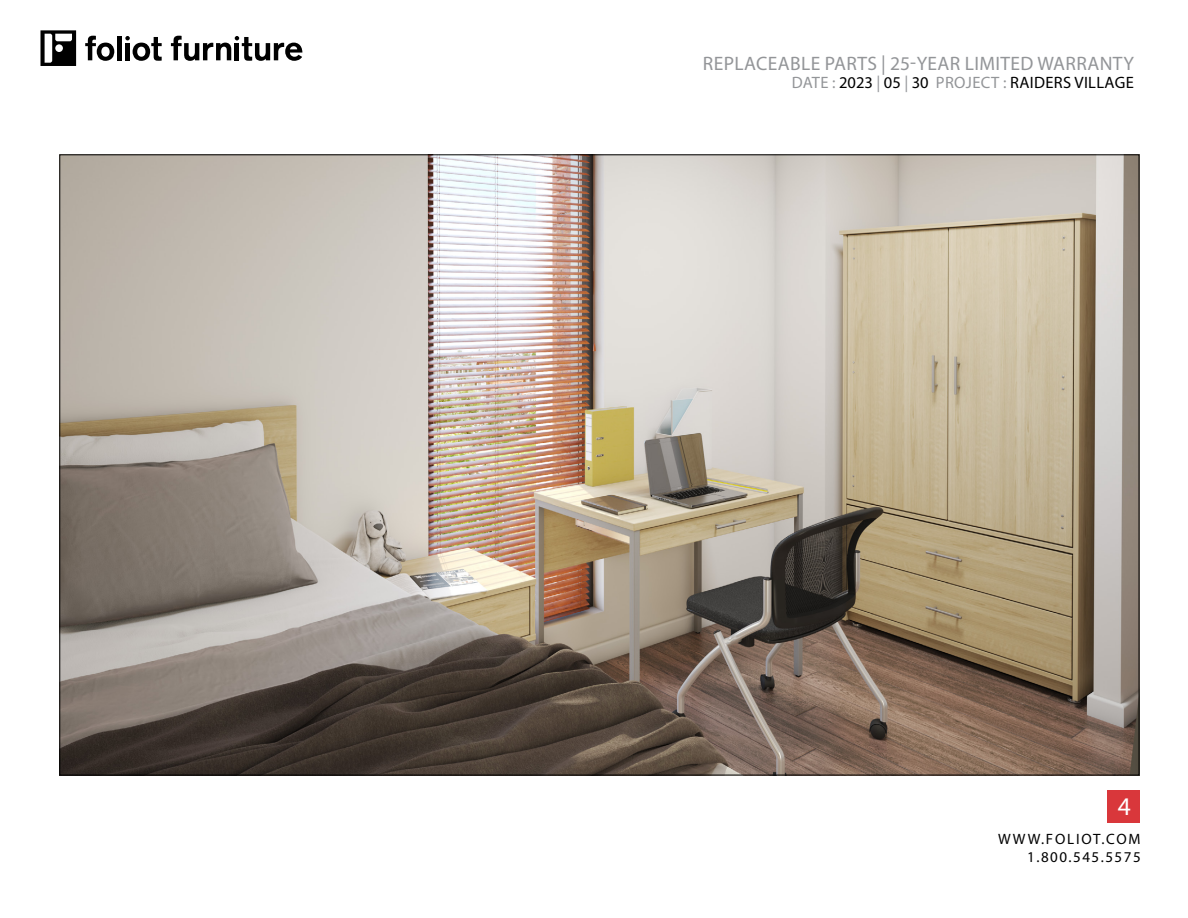
<style>
.page{position:relative;width:1188px;height:918px;background:#fff}
.page>*{position:absolute;margin:0;border:0;box-sizing:border-box;transform-origin:0 0}
.t1{font:25.5px "Myriad Pro";color:#fff}
.t2{font:19.5px "Myriad Pro";letter-spacing:.02em;color:#939598}
.t3{font:16.5px "Myriad Pro";letter-spacing:.02em;color:#000}
.t4{font:15px/18px "Myriad Pro";letter-spacing:.1em;color:#000;text-align:right}
.s1{color:#939598}
</style>
<div class="page">
<div style="left:1108px;top:790px;width:32px;height:32px;background:#d9373b"></div>
<svg style="left:85px;top:36px;width:29px;height:25px"></svg>
<div style="left:117px;top:36px;width:5px;height:24px;background:#000"></div>
<svg style="left:171px;top:36px;width:131px;height:25px"></svg>
<svg style="left:125px;top:36px;width:37px;height:25px"></svg>
<svg style="left:40px;top:30px;width:36px;height:36px"></svg>
<img style="left:61px;top:156px;width:1076px;height:617px">
<p class="t2" style="left:703px;top:51px;width:433px">REPLACEABLE PARTS | 25-YEAR LIMITED WARRANTY</p>
<p class="t3" style="left:792px;top:72px;width:344px"><span class="s1">DATE :</span> 2023 <span class="s1">|</span> 05 <span class="s1">|</span> 30 <span class="s1">PROJECT :</span> RAIDERS VILLAGE</p>
<h1 class="t1" style="left:1118px;top:790px;width:15px">4</h1>
<p class="t4" style="left:998px;top:830px;width:144px">WWW.FOLIOT.COM<br>1.800.545.5575</p>
</div>
